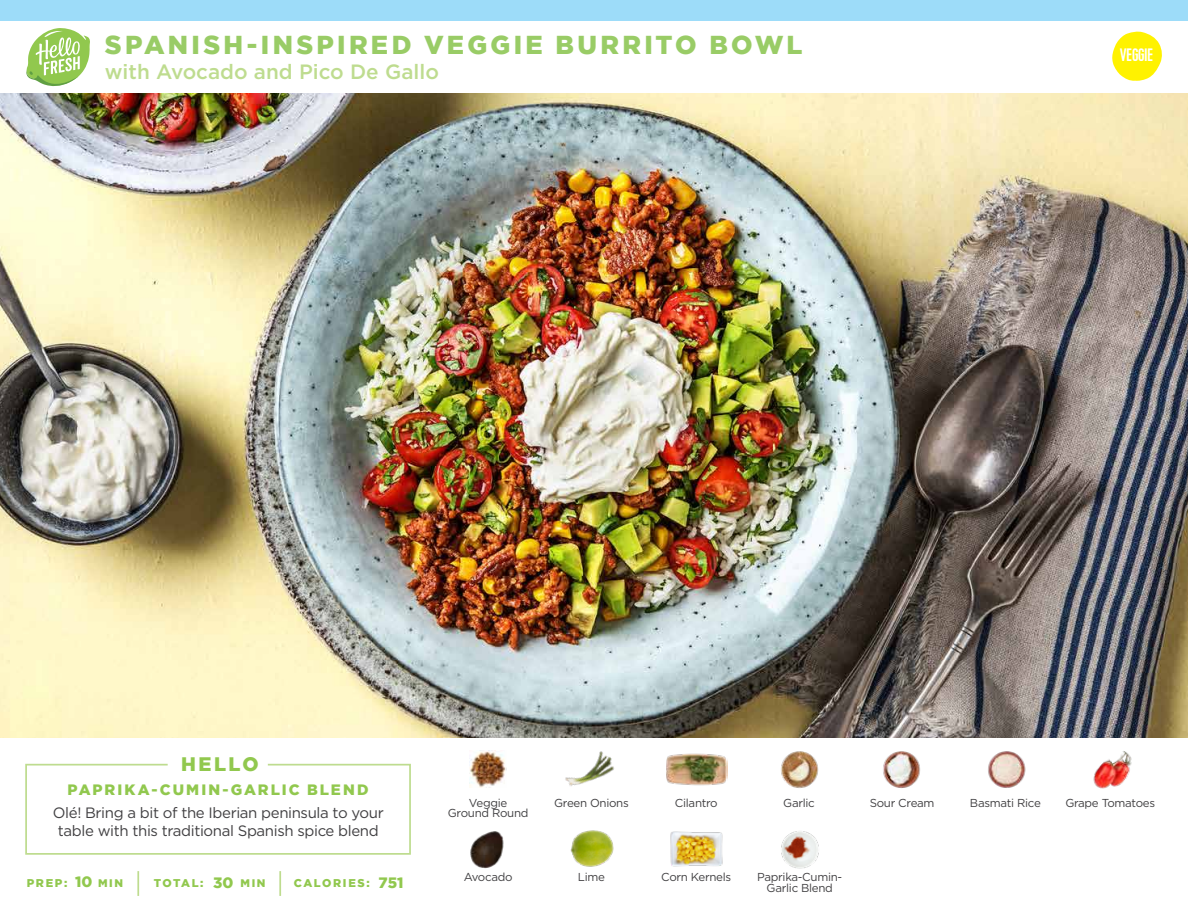
<style>
.page{position:relative;width:1188px;height:918px;background:#fff}
.page>*{position:absolute;margin:0;border:0;box-sizing:border-box;transform-origin:0 0}
.t1{font:900 25.8px "Gotham";letter-spacing:.13em;color:#9c6}
.t2{font:500 20.7px "Gotham";color:#bedc8f}
.t3{font:900 19.5px "Gotham";letter-spacing:.125em;color:#91c84e}
.t4{font:18px "Kapra";letter-spacing:-.01em;color:#fff}
.t5{font:15px/18px "Gotham";letter-spacing:-.025em;color:#414042;text-align:center}
.t6{font:900 15px "Gotham";letter-spacing:.13em;color:#91c84e}
.t7{font:11.55px/10.5px "Gotham";letter-spacing:-.025em;color:#414042;text-align:center}
.t8{font:900 11.25px "Gotham";letter-spacing:.14em;color:#91c84e}
.t9{font:900 10.95px "Gotham";letter-spacing:.15em;color:#91c84e}
</style>
<div class="page">
<img style="left:0;top:93px;width:1188px;height:644px">
<svg style="left:25px;top:763px;width:386px;height:92px"></svg>
<img style="left:470px;top:751px;width:36px;height:37px">
<img style="left:565px;top:751px;width:49px;height:35px">
<img style="left:470px;top:831px;width:34px;height:37px">
<img style="left:570px;top:830px;width:44px;height:37px">
<img style="left:670px;top:831px;width:53px;height:36px">
<img style="left:781px;top:831px;width:38px;height:37px">
<img style="left:666px;top:753px;width:61px;height:33px">
<img style="left:781px;top:751px;width:38px;height:37px">
<img style="left:883px;top:751px;width:37px;height:37px">
<img style="left:988px;top:751px;width:38px;height:37px">
<img style="left:1093px;top:751px;width:39px;height:38px">
<hr style="left:137px;top:871px;width:2px;height:25px;background:#bedc8f">
<hr style="left:279px;top:871px;width:2px;height:25px;background:#bedc8f">
<svg style="left:1112px;top:31px;width:50px;height:50px"></svg>
<div style="left:1120px;top:48px;width:34px;height:16px;background:#fff200"></div>
<div style="left:0;top:0;width:1188px;height:21px;background:#9ddcf9"></div>
<svg style="left:26px;top:28px;width:64px;height:59px"></svg>
<h1 class="t1" style="left:105px;top:30px;width:699px">SPANISH-INSPIRED VEGGIE BURRITO BOWL</h1>
<h2 class="t2" style="left:105px;top:58px;width:336px">with Avocado and Pico De Gallo</h2>
<h3 class="t4" style="left:1120px;top:45px;width:35px">VEGGIE</h3>
<h3 class="t3" style="left:181px;top:752px;width:79px">HELLO</h3>
<p class="t6" style="left:67px;top:781px;width:303px">PAPRIKA-CUMIN-GARLIC BLEND</p>
<p class="t5" style="left:53px;top:803px;width:332px">Olé! Bring a bit of the Iberian peninsula to your table with this traditional Spanish spice blend</p>
<p class="t6" style="left:75px;top:873px;width:19px">10</p>
<p class="t6" style="left:213px;top:874px;width:22px">30</p>
<p class="t8" style="left:27px;top:877px;width:42px">PREP:</p>
<p class="t9" style="left:98px;top:877px;width:27px">MIN</p>
<p class="t8" style="left:154px;top:877px;width:51px">TOTAL:</p>
<p class="t9" style="left:240px;top:877px;width:27px">MIN</p>
<p class="t8" style="left:294px;top:877px;width:78px">CALORIES:</p>
<p class="t6" style="left:379px;top:874px;width:26px">751</p>
<p class="t7" style="left:448px;top:797px;width:82px">Veggie<br>Ground Round</p>
<p class="t7" style="left:464px;top:872px;width:50px">Avocado</p>
<p class="t7" style="left:554px;top:797px;width:76px">Green Onions</p>
<p class="t7" style="left:783px;top:797px;width:33px">Garlic</p>
<p class="t7" style="left:675px;top:797px;width:44px">Cilantro</p>
<p class="t7" style="left:661px;top:872px;width:72px">Corn Kernels</p>
<p class="t7" style="left:578px;top:872px;width:29px">Lime</p>
<p class="t7" style="left:757px;top:872px;width:87px">Paprika-Cumin-<br>Garlic Blend</p>
<p class="t7" style="left:870px;top:797px;width:66px">Sour Cream</p>
<p class="t7" style="left:970px;top:797px;width:72px">Basmati Rice</p>
<p class="t7" style="left:1065px;top:797px;width:91px">Grape Tomatoes</p>
</div>
